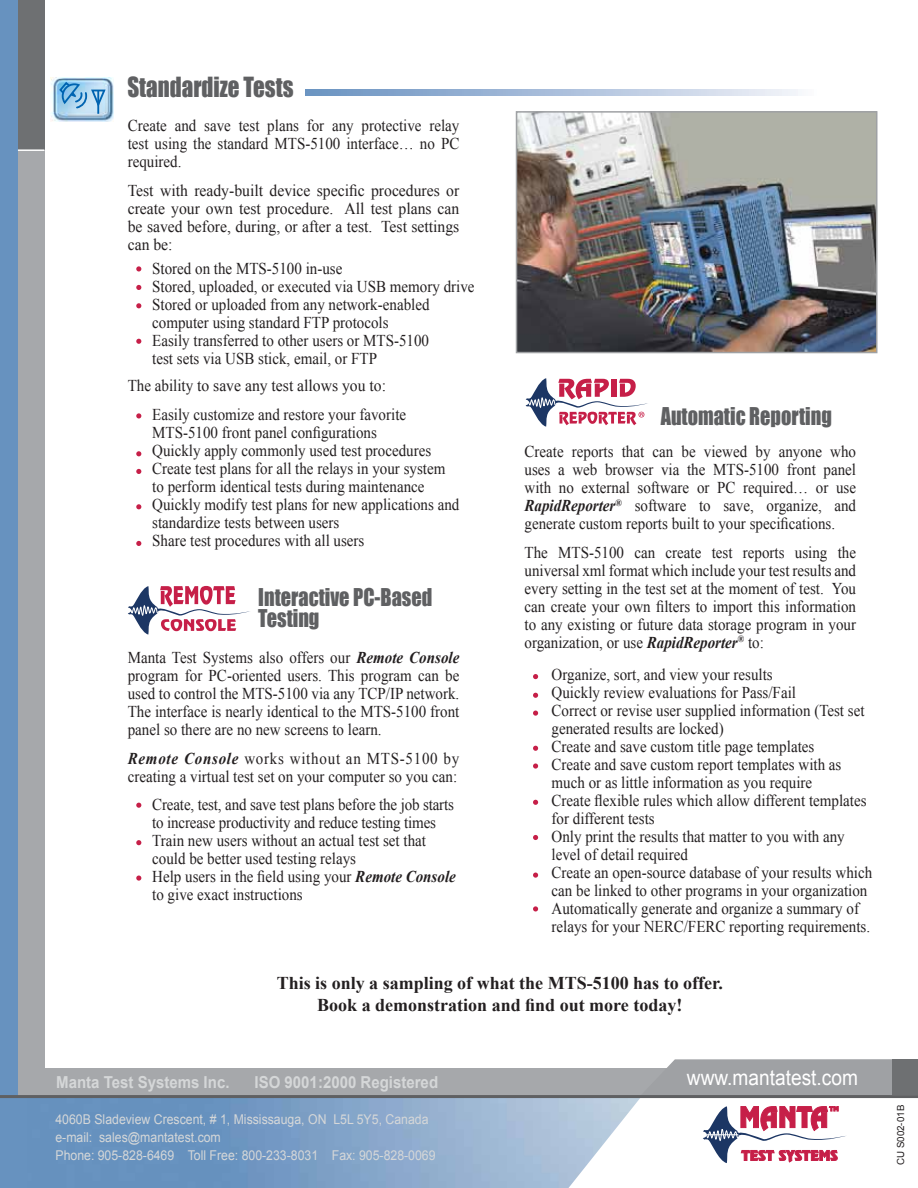
<style>
.page{position:relative;width:918px;height:1188px;background:#fff}
.page>*{position:absolute;margin:0;border:0;box-sizing:border-box;transform-origin:0 0}
.t1{font:25.5px "Impact";color:#5f6062;scale:.9 1}
.t2{font:22.5px/21px "Impact";color:#5f6062;scale:.9 1}
.t3{font:21px "Arial";color:#fff;scale:.91 1}
.t4{font:700 18px/21.6px "Times New Roman";color:#231f20;text-align:center}
.t5{font:16.5px/18px "Times New Roman";color:#231f20;scale:.91 1}
.t6{font:16.5px/18px "Times New Roman";color:#231f20;text-align:justify;scale:.95 1}
.t7{font:700 16.5px "Arial";color:#d5d7d8;scale:.91 1}
.t8{font:13.5px/18px "Arial";color:#d5d7d8;scale:.91 1}
.t9{font:9.75px "Arial";color:#231f20}
.s1{font-weight:700;font-style:italic}
.s2{font-style:inherit}
</style>
<div class="page">
<div style="left:15px;top:1068px;width:875px;height:27px;background:#a6a8ab"></div>
<svg style="left:667px;top:1059px;width:226px;height:36px"></svg>
<img style="left:27px;top:1098px;width:614px;height:90px">
<div style="left:0;top:0;width:27px;height:1188px;background:#6792bf"></div>
<div style="left:18px;top:0;width:26px;height:1096px;background:#a6a8ab"></div>
<div style="left:18px;top:0;width:26px;height:150px;background:#6e7072"></div>
<hr style="left:18px;top:149px;width:26px;height:2px;background:#fff">
<div style="left:893px;top:1059px;width:25px;height:36px;background:#6e7072"></div>
<hr style="left:0;top:1095px;width:918px;height:3px;background:#5f6062">
<img style="left:50px;top:77px;width:63px;height:45px">
<svg style="left:58px;top:81px;width:49px;height:29px"></svg>
<hr style="left:97px;top:91px;width:2px;height:23px;background:#0064b1">
<svg style="left:306px;top:89px;width:492px;height:7px;background:#aabfdb"></svg>
<img style="left:519px;top:114px;width:355px;height:236px">
<div style="left:516px;top:111px;width:361px;height:242px;border:2px solid #9fa1a4"></div>
<svg style="left:136px;top:266px;width:5px;height:6px"></svg>
<svg style="left:136px;top:285px;width:5px;height:5px"></svg>
<svg style="left:136px;top:303px;width:5px;height:5px"></svg>
<svg style="left:136px;top:339px;width:5px;height:5px"></svg>
<svg style="left:136px;top:413px;width:5px;height:6px"></svg>
<svg style="left:136px;top:803px;width:5px;height:5px"></svg>
<svg style="left:533px;top:674px;width:5px;height:5px"></svg>
<svg style="left:136px;top:451px;width:5px;height:5px"></svg>
<svg style="left:136px;top:469px;width:5px;height:5px"></svg>
<svg style="left:136px;top:840px;width:5px;height:5px"></svg>
<svg style="left:533px;top:693px;width:5px;height:5px"></svg>
<svg style="left:136px;top:504px;width:5px;height:5px"></svg>
<svg style="left:136px;top:876px;width:5px;height:5px"></svg>
<svg style="left:533px;top:746px;width:5px;height:5px"></svg>
<svg style="left:533px;top:763px;width:5px;height:6px"></svg>
<svg style="left:533px;top:800px;width:5px;height:5px"></svg>
<svg style="left:533px;top:835px;width:5px;height:5px"></svg>
<svg style="left:533px;top:873px;width:5px;height:5px"></svg>
<svg style="left:533px;top:906px;width:5px;height:6px"></svg>
<svg style="left:533px;top:711px;width:5px;height:5px"></svg>
<svg style="left:136px;top:541px;width:5px;height:5px"></svg>
<svg style="left:128px;top:586px;width:122px;height:49px"></svg>
<svg style="left:526px;top:378px;width:122px;height:49px"></svg>
<svg style="left:703px;top:1106px;width:143px;height:57px"></svg>
<h1 class="t1" style="left:127px;top:76px;width:186px">Standardize Tests</h1>
<p class="t5" style="left:128px;top:118px;width:366px;text-align:justify">Create and save test plans for any protective relay test using the standard MTS-5100 interface… no PC required.</p>
<p class="t6" style="left:128px;top:183px;width:351px">Test with ready-built device specific procedures or create your own test procedure. All test plans can be saved before, during, or after a test. Test settings can be:</p>
<p class="t5" style="left:152px;top:261px;width:356px">Stored on the MTS-5100 in-use<br>Stored, uploaded, or executed via USB memory drive Stored or uploaded from any network-enabled computer using standard FTP protocols<br>Easily transferred to other users or MTS-5100<br>test sets via USB stick, email, or FTP</p>
<p class="t5" style="left:128px;top:378px;width:285px">The ability to save any test allows you to:</p>
<p class="t5" style="left:152px;top:407px;width:339px">Easily customize and restore your favorite MTS-5100 front panel configurations<br>Quickly apply commonly used test procedures Create test plans for all the relays in your system to perform identical tests during maintenance Quickly modify test plans for new applications and standardize tests between users<br>Share test procedures with all users</p>
<h2 class="t2" style="left:258px;top:587px;width:195px">Interactive PC-Based<br>Testing</h2>
<p class="t5" style="left:128px;top:650px;width:366px;text-align:justify">Manta Test Systems also offers our <span class="s1">Remote Console </span>program for PC-oriented users. This program can be used to control the MTS-5100 via any TCP/IP network.<br>The interface is nearly identical to the MTS-5100 front panel so there are no new screens to learn.</p>
<p class="t5" style="left:128px;top:751px;width:366px"><span class="s1">Remote Console</span> works without an MTS-5100 by creating a virtual test set on your computer so you can:</p>
<p class="t5" style="left:152px;top:797px;width:335px">Create, test, and save test plans before the job starts to increase productivity and reduce testing times Train new users without an actual test set that could be better used testing relays<br>Help users in the field using your <span class="s1">Remote Console </span>to give exact instructions</p>
<h2 class="t2" style="left:661px;top:407px;width:192px">Automatic Reporting</h2>
<p class="t5" style="left:525px;top:445px;width:366px;text-align:justify">Create reports that can be viewed by anyone who uses a web browser via the MTS-5100 front panel with no external software or PC required… or use <span class="s1">RapidReporter</span><sup>®</sup> software to save, organize, and generate custom reports built to your specifications.</p>
<p class="t5" style="left:525px;top:545px;width:366px;text-align:justify">The MTS-5100 can create test reports using the universal xml format which include your test results and every setting in the test set at the moment of test. You can create your own filters to import this information to any existing or future data storage program in your organization, or use <span class="s1">RapidReporter</span><sup>®</sup> to:</p>
<p class="t5" style="left:552px;top:667px;width:354px">Organize, sort, and view your results<br>Quickly review evaluations for Pass/Fail<br>Correct or revise user supplied information (Test set generated results are locked)<br>Create and save custom title page templates<br>Create and save custom report templates with as much or as little information as you require<br>Create flexible rules which allow different templates for different tests<br>Only print the results that matter to you with any level of detail required<br>Create an open-source database of your results which can be linked to other programs in your organization Automatically generate and organize a summary of relays for your NERC/FERC reporting requirements.</p>
<p class="t4" style="left:277px;top:974px;width:448px">This is only a sampling of what the MTS-5100 has to offer.<br>Book a demonstration and find out more today!</p>
<p class="t7" style="left:56px;top:1076px;width:192px">Manta Test Systems Inc.</p>
<p class="t7" style="left:255px;top:1076px;width:203px">ISO 9001:2000 Registered</p>
<p class="t3" style="left:687px;top:1070px;width:189px">www.mantatest.com</p>
<p class="t8" style="left:55px;top:1112px;width:419px">4060B Sladeview Crescent, # 1, Mississauga, ON L5L 5Y5, Canada e-mail: sales@mantatest.com<br>Phone: 905-828-6469 Toll Free: 800-233-8031 Fax: 905-828-0069</p>
<p class="t9" style="left:897px;top:1165px;width:62px;rotate:-90deg">CU S002-01<span class="s2">B</span></p>
</div>
